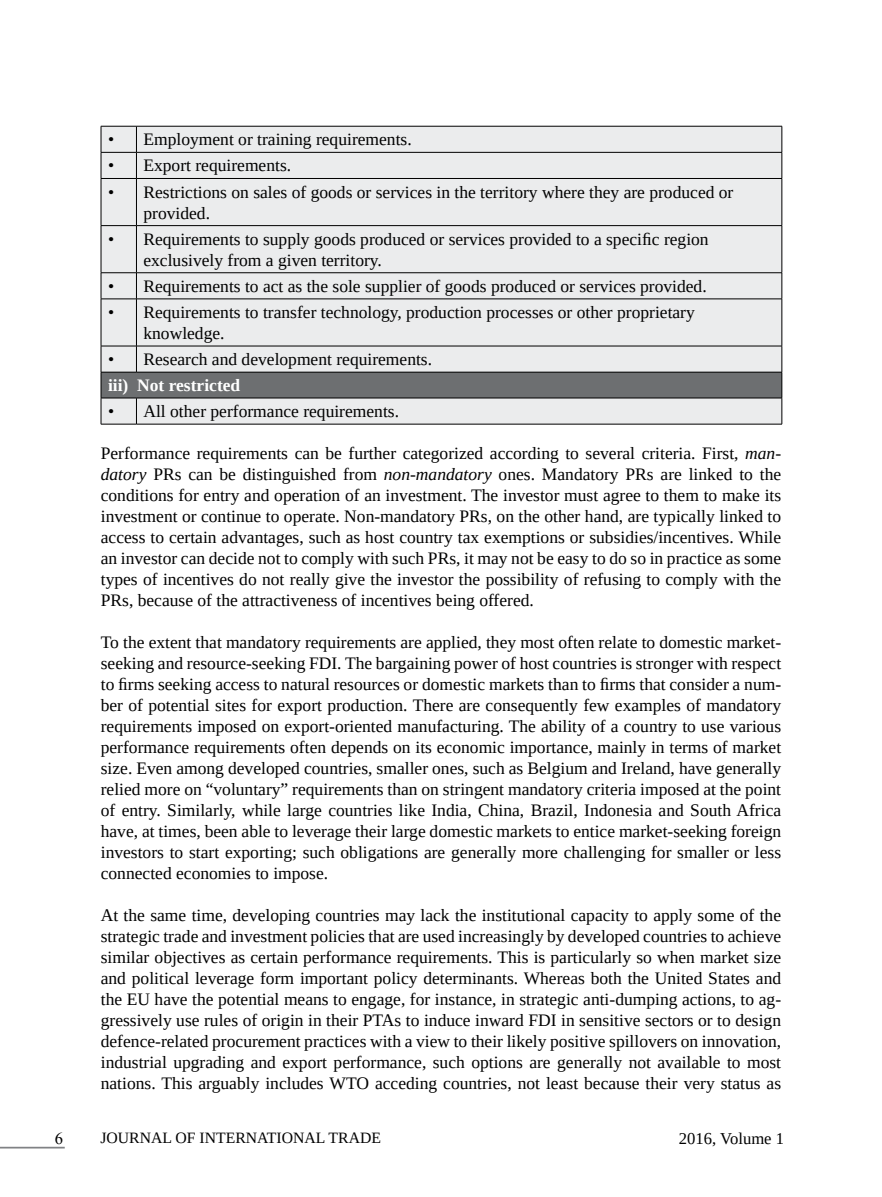
<style>
.page{position:relative;width:882px;height:1197px;background:#fff}
.page>*{position:absolute;margin:0;border:0;box-sizing:border-box;transform-origin:0 0}
.t1{font:17.5px/21px "Tinos";color:#000}
.t2{font:700 17.5px "Tinos";color:#fff}
.t3{font:16.62px "Tinos";color:#000}
.t4{font:16.62px "Times New Roman";color:#000}
.t5{font:15.75px "Tinos";color:#000}
.s1{font-style:italic}
</style>
<div class="page">
<hr style="left:0;top:1147px;width:65px;height:2px;background:#808285">
<div style="left:102px;top:127px;width:680px;height:297px;background:#ebeced"></div>
<div style="left:101px;top:372px;width:681px;height:26px;background:#6d6f71"></div>
<hr style="left:101px;top:126px;width:35px;height:1px;background:#000">
<hr style="left:136px;top:126px;width:646px;height:1px;background:#000">
<hr style="left:101px;top:152px;width:35px;height:1px;background:#000">
<svg style="left:101px;top:126px;width:1px;height:52px"></svg>
<hr style="left:136px;top:152px;width:646px;height:1px;background:#000">
<svg style="left:136px;top:126px;width:1px;height:52px"></svg>
<svg style="left:782px;top:126px;width:1px;height:52px"></svg>
<hr style="left:101px;top:178px;width:35px;height:1px;background:#000">
<hr style="left:101px;top:179px;width:1px;height:46px;background:#000">
<hr style="left:136px;top:178px;width:646px;height:1px;background:#000">
<hr style="left:136px;top:179px;width:1px;height:46px;background:#000">
<hr style="left:782px;top:179px;width:1px;height:46px;background:#000">
<hr style="left:101px;top:225px;width:35px;height:1px;background:#000">
<hr style="left:101px;top:226px;width:1px;height:47px;background:#000">
<hr style="left:136px;top:225px;width:646px;height:1px;background:#000">
<hr style="left:136px;top:226px;width:1px;height:47px;background:#000">
<hr style="left:782px;top:226px;width:1px;height:47px;background:#000">
<hr style="left:101px;top:272px;width:35px;height:1px;background:#000">
<svg style="left:101px;top:273px;width:1px;height:26px"></svg>
<hr style="left:136px;top:272px;width:646px;height:1px;background:#000">
<svg style="left:136px;top:273px;width:1px;height:26px"></svg>
<svg style="left:782px;top:273px;width:1px;height:26px"></svg>
<hr style="left:101px;top:299px;width:35px;height:1px;background:#000">
<hr style="left:101px;top:299px;width:1px;height:47px;background:#000">
<hr style="left:136px;top:299px;width:646px;height:1px;background:#000">
<hr style="left:136px;top:299px;width:1px;height:47px;background:#000">
<hr style="left:782px;top:299px;width:1px;height:47px;background:#000">
<hr style="left:101px;top:346px;width:35px;height:1px;background:#000">
<hr style="left:136px;top:346px;width:646px;height:1px;background:#000">
<svg style="left:136px;top:346px;width:1px;height:26px"></svg>
<hr style="left:101px;top:372px;width:35px;height:1px;background:#000">
<hr style="left:136px;top:372px;width:646px;height:1px;background:#000">
<hr style="left:101px;top:398px;width:35px;height:1px;background:#000">
<svg style="left:101px;top:346px;width:1px;height:78px"></svg>
<hr style="left:136px;top:398px;width:646px;height:1px;background:#000">
<svg style="left:136px;top:398px;width:1px;height:26px"></svg>
<svg style="left:782px;top:346px;width:1px;height:78px"></svg>
<hr style="left:101px;top:424px;width:35px;height:1px;background:#000">
<hr style="left:136px;top:424px;width:646px;height:1px;background:#000">
<p class="t1" style="left:108px;top:129px;width:305px">• Employment or training requirements.</p>
<p class="t1" style="left:108px;top:155px;width:185px">• Export requirements.</p>
<p class="t1" style="left:143px;top:181px;width:592px;text-indent:-35px">• Restrictions on sales of goods or services in the territory where they are produced or provided.</p>
<p class="t1" style="left:143px;top:228px;width:567px;text-indent:-35px">• Requirements to supply goods produced or services provided to a specific region exclusively from a given territory.</p>
<p class="t1" style="left:108px;top:275px;width:600px">• Requirements to act as the sole supplier of goods produced or services provided.</p>
<p class="t1" style="left:143px;top:302px;width:553px;text-indent:-35px">• Requirements to transfer technology, production processes or other proprietary knowledge.</p>
<p class="t1" style="left:108px;top:349px;width:326px">• Research and development requirements.</p>
<p class="t2" style="left:108px;top:373px;width:134px">iii) Not restricted</p>
<p class="t1" style="left:108px;top:401px;width:293px">• All other performance requirements.</p>
<p class="t1" style="left:101px;top:443px;width:682px;text-align:justify">Performance requirements can be further categorized according to several criteria. First, <span class="s1">man&shy;datory</span> PRs can be distinguished from <span class="s1">non-mandatory</span> ones. Mandatory PRs are linked to the conditions for entry and operation of an investment. The investor must agree to them to make its investment or continue to operate. Non-mandatory PRs, on the other hand, are typically linked to access to certain advantages, such as host country tax exemptions or subsidies/incentives. While an investor can decide not to comply with such PRs, it may not be easy to do so in practice as some types of incentives do not really give the investor the possibility of refusing to comply with the PRs, because of the attractiveness of incentives being offered.</p>
<p class="t1" style="left:101px;top:632px;width:682px;text-align:justify">To the extent that mandatory requirements are applied, they most often relate to domestic market&shy;seeking and resource-seeking FDI. The bargaining power of host countries is stronger with respect to firms seeking access to natural resources or domestic markets than to firms that consider a num&shy;ber of potential sites for export production. There are consequently few examples of mandatory requirements imposed on export-oriented manufacturing. The ability of a country to use various performance requirements often depends on its economic importance, mainly in terms of market size. Even among developed countries, smaller ones, such as Belgium and Ireland, have generally relied more on “voluntary” requirements than on stringent mandatory criteria imposed at the point of entry. Similarly, while large countries like India, China, Brazil, Indonesia and South Africa have, at times, been able to leverage their large domestic markets to entice market-seeking foreign investors to start exporting; such obligations are generally more challenging for smaller or less connected economies to impose.</p>
<p class="t1" style="left:101px;top:905px;width:682px;text-align:justify">At the same time, developing countries may lack the institutional capacity to apply some of the strategic trade and investment policies that are used increasingly by developed countries to achieve similar objectives as certain performance requirements. This is particularly so when market size and political leverage form important policy determinants. Whereas both the United States and the EU have the potential means to engage, for instance, in strategic anti-dumping actions, to ag&shy;gressively use rules of origin in their PTAs to induce inward FDI in sensitive sectors or to design defence-related procurement practices with a view to their likely positive spillovers on innovation, industrial upgrading and export performance, such options are generally not available to most nations. This arguably includes WTO acceding countries, not least because their very status as</p>
<p class="t4" style="left:55px;top:1127px;width:10px">6</p>
<p class="t5" style="left:100px;top:1128px;width:282px">JOURNAL OF INTERNATIONAL TRADE</p>
<p class="t3" style="left:679px;top:1128px;width:107px">2016, Volume 1</p>
</div>
